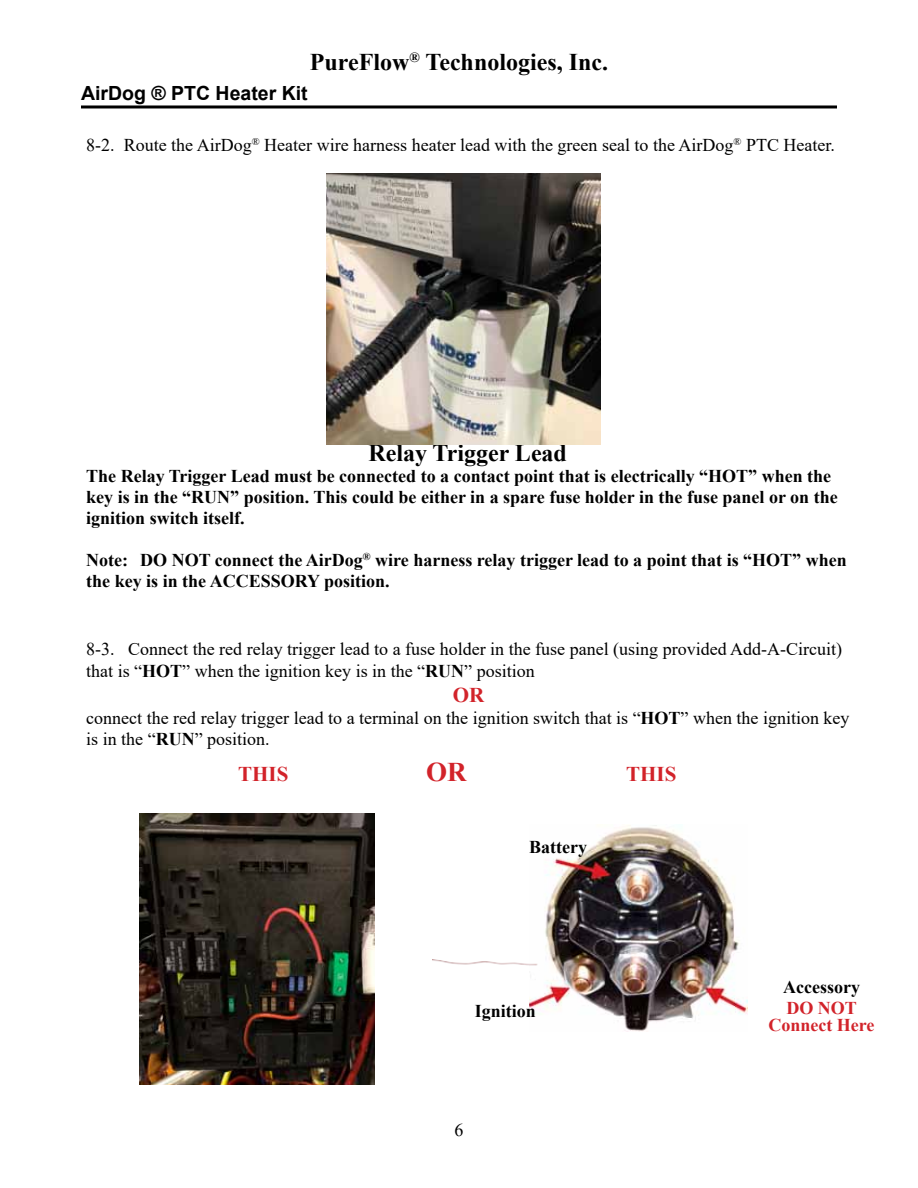
<style>
.page{position:relative;width:918px;height:1188px;background:#fff}
.page>*{position:absolute;margin:0;border:0;box-sizing:border-box;transform-origin:0 0}
.t1{font:700 27px "Times New Roman";color:#d2232a}
.t2{font:700 24px "Times New Roman";color:#000}
.t3{font:700 21px "Times New Roman";color:#d2232a}
.t4{font:700 19.5px "Arial";color:#000}
.t5{font:18px/21.6px "Times New Roman";color:#000}
.t6{font:700 18px/21px "Times New Roman";color:#000}
.t7{font:700 18px/16.5px "Times New Roman";color:#d2232a;text-align:center}
.s1{font-weight:700}
</style>
<div class="page">
<hr style="left:81px;top:105px;width:756px;height:3px;background:#000">
<img style="left:139px;top:814px;width:235px;height:270px">
<img style="left:529px;top:825px;width:219px;height:206px">
<img style="left:432px;top:957px;width:107px;height:13px">
<img style="left:326px;top:173px;width:275px;height:271px">
<h2 class="t2" style="left:310px;top:45px;width:300px">PureFlow<sup>®</sup> Technologies, Inc.</h2>
<p class="t4" style="left:81px;top:79px;width:228px">AirDog ® PTC Heater Kit</p>
<p class="t5" style="left:86px;top:134px;width:750px">8-2. Route the AirDog<sup>®</sup> Heater wire harness heater lead with the green seal to the AirDog<sup>®</sup> PTC Heater.</p>
<h2 class="t2" style="left:368px;top:435px;width:200px">Relay Trigger Lead</h2>
<p class="t6" style="left:86px;top:465px;width:753px">The Relay Trigger Lead must be connected to a contact point that is electrically “HOT” when the key is in the “RUN” position. This could be either in a spare fuse holder in the fuse panel or on the ignition switch itself.</p>
<p class="t6" style="left:86px;top:549px;width:762px">Note: DO NOT connect the AirDog<sup>®</sup> wire harness relay trigger lead to a point that is “HOT” when the key is in the ACCESSORY position.</p>
<p class="t5" style="left:86px;top:638px;width:757px">8-3. Connect the red relay trigger lead to a fuse holder in the fuse panel (using provided Add-A-Circuit) that is “<span class="s1">HOT</span>” when the ignition key is in the “<span class="s1">RUN</span>” position</p>
<p class="t3" style="left:453px;top:680px;width:33px">OR</p>
<p class="t5" style="left:86px;top:706px;width:765px">connect the red relay trigger lead to a terminal on the ignition switch that is “<span class="s1">HOT</span>” when the ignition key is in the “<span class="s1">RUN</span>” position.</p>
<p class="t3" style="left:238px;top:759px;width:52px">THIS</p>
<h1 class="t1" style="left:426px;top:753px;width:42px">OR</h1>
<p class="t3" style="left:626px;top:759px;width:52px">THIS</p>
<p class="t6" style="left:529px;top:836px;width:59px">Battery</p>
<p class="t6" style="left:475px;top:1000px;width:63px">Ignition</p>
<p class="t5" style="left:454px;top:1119px;width:10px">6</p>
<p class="t6" style="left:783px;top:976px;width:78px">Accessory</p>
<p class="t7" style="left:768px;top:1000px;width:108px">DO NOT<br>Connect Here</p>
</div>
